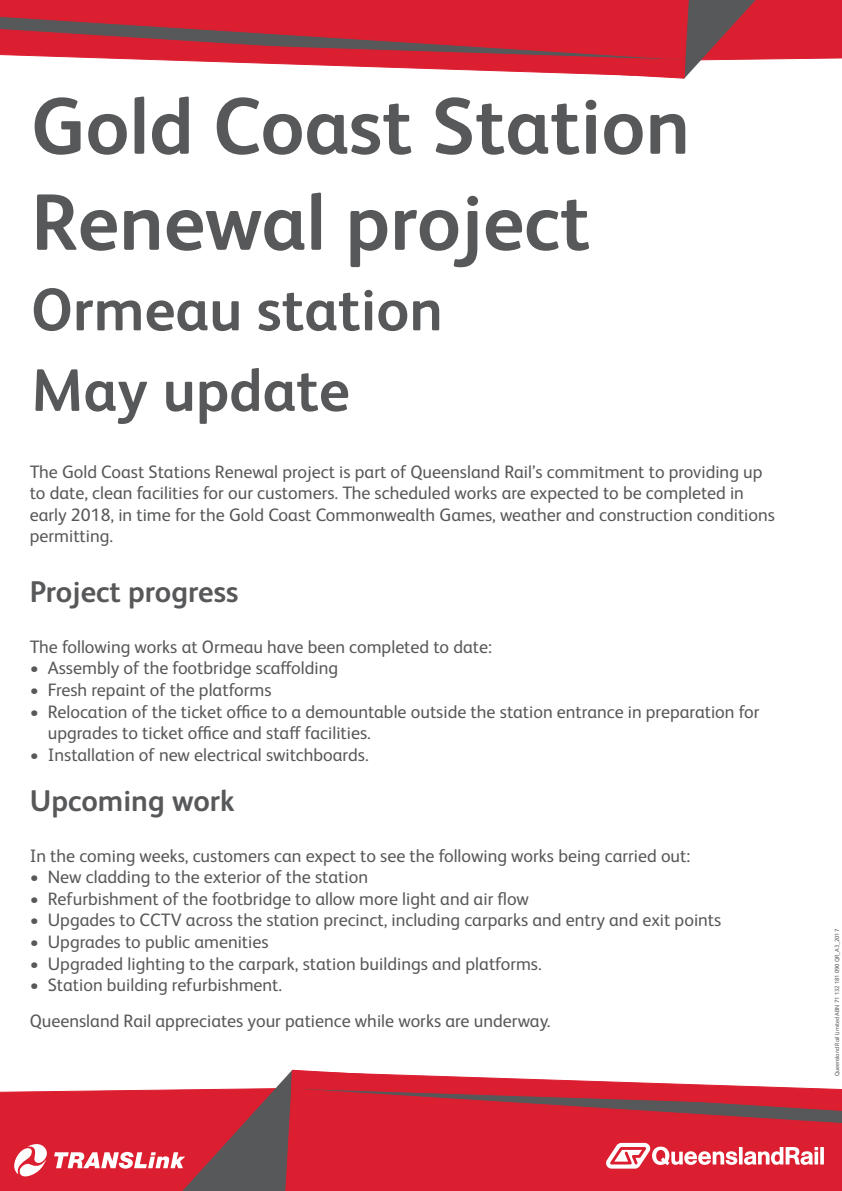
<style>
.page{position:relative;width:842px;height:1191px;background:#fff}
.page>*{position:absolute;margin:0;border:0;box-sizing:border-box;transform-origin:0 0}
.t1{font:700 80px/96px "FS Albert Pro";color:#57585a}
.t2{font:700 60px/80.5px "FS Albert Pro";color:#57585a}
.t3{font:700 30px "FS Albert Pro";color:#57585a}
.t4{font:18px/21.6px "FS Albert Pro";color:#57585a}
.t5{font:6px "FS Albert Pro";letter-spacing:-.01em;color:#57585a}
</style>
<div class="page">
<div style="left:0;top:1090px;width:76px;height:101px;background:#db1e30"></div>
<svg style="left:76px;top:1082px;width:205px;height:109px;background:#b8404c"></svg>
<div style="left:281px;top:1069px;width:561px;height:122px;background:#db1e30"></div>
<svg style="left:291px;top:1070px;width:551px;height:66px;background:#d14654"></svg>
<svg style="left:0;top:0;width:842px;height:79px"></svg>
<svg style="left:14px;top:1144px;width:171px;height:32px"></svg>
<svg style="left:606px;top:1142px;width:218px;height:26px"></svg>
<h1 class="t1" style="left:31px;top:74px;width:661px">Gold Coast Station<br>Renewal project</h1>
<h2 class="t2" style="left:31px;top:266px;width:413px">Ormeau station<br>May update</h2>
<p class="t4" style="left:30px;top:459px;width:747px">The Gold Coast Stations Renewal project is part of Queensland Rail’s commitment to providing up to date, clean facilities for our customers. The scheduled works are expected to be completed in early 2018, in time for the Gold Coast Commonwealth Games, weather and construction conditions permitting.</p>
<h3 class="t3" style="left:30px;top:571px;width:210px">Project progress</h3>
<p class="t4" style="left:30px;top:634px;width:464px">The following works at Ormeau have been completed to date:</p>
<p class="t4" style="left:30px;top:656px;width:310px">• Assembly of the footbridge scaffolding</p>
<p class="t4" style="left:30px;top:677px;width:243px">• Fresh repaint of the platforms</p>
<p class="t4" style="left:48px;top:699px;width:713px;text-indent:-18px">• Relocation of the ticket office to a demountable outside the station entrance in preparation for upgrades to ticket office and staff facilities.</p>
<p class="t4" style="left:30px;top:742px;width:340px">• Installation of new electrical switchboards.</p>
<h3 class="t3" style="left:30px;top:780px;width:207px">Upcoming work</h3>
<p class="t4" style="left:30px;top:843px;width:662px">In the coming weeks, customers can expect to see the following works being carried out:</p>
<p class="t4" style="left:30px;top:865px;width:340px">• New cladding to the exterior of the station</p>
<p class="t4" style="left:30px;top:886px;width:501px">• Refurbishment of the footbridge to allow more light and air flow</p>
<p class="t4" style="left:30px;top:908px;width:693px">• Upgades to CCTV across the station precinct, including carparks and entry and exit points</p>
<p class="t4" style="left:30px;top:929px;width:240px">• Upgrades to public amenities</p>
<p class="t4" style="left:30px;top:951px;width:514px">• Upgraded lighting to the carpark, station buildings and platforms.</p>
<p class="t4" style="left:30px;top:965px;width:522px;line-height:36px">• Station building refurbishment.<br>Queensland Rail appreciates your patience while works are underway.</p>
<p class="t5" style="left:833px;top:1076px;width:149px;rotate:-90deg">Queensland Rail Limited ABN 71 132 181 090 QR_A3_2017</p>
</div>
